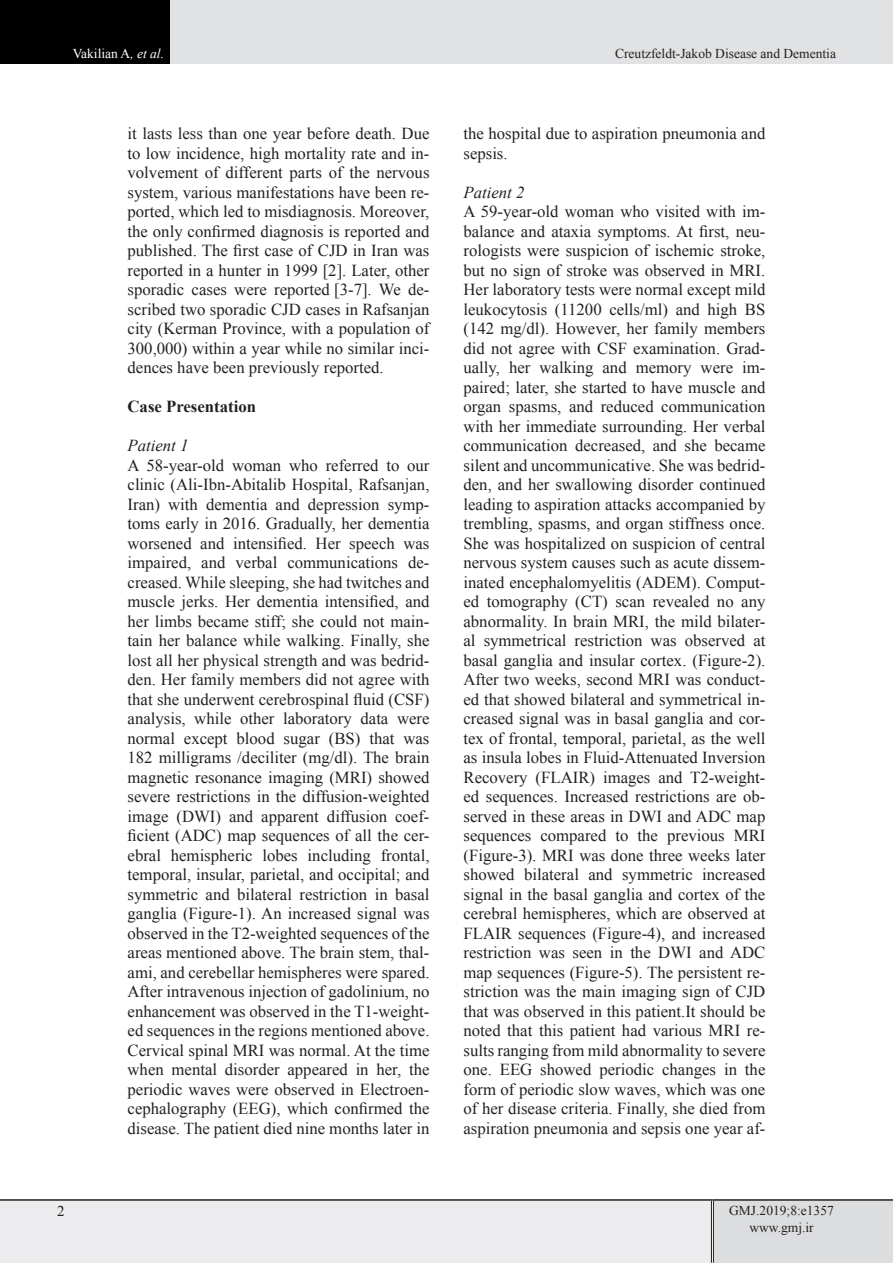
<style>
.page{position:relative;width:893px;height:1263px;background:#fff}
.page>*{position:absolute;margin:0;border:0;box-sizing:border-box;transform-origin:0 0}
.Comment_Text{font:16.8px/19.5px "Times New Roman";color:#231f20;text-align:justify}
.t1{font:700 16.8px "Times New Roman";color:#231f20}
.t2{font:italic 16.8px "Times New Roman";color:#231f20}
.t3{font:15px "Times New Roman";color:#231f20}
.lllllllllllllll{font:13.5px "Times New Roman";color:#231f20}
.t4{font:13.5px "Times New Roman";color:#fff}
.s1{font-style:italic}
</style>
<div class="page">
<div style="left:0;top:0;width:170px;height:64px;background:#000"></div>
<div style="left:170px;top:0;width:723px;height:64px;background:#e1e2e4"></div>
<div style="left:0;top:1200px;width:712px;height:63px;background:#ececee"></div>
<div style="left:712px;top:1200px;width:181px;height:63px;background:#dcdddf"></div>
<hr style="left:711px;top:1201px;width:3px;height:62px;background:#fff">
<hr style="left:711px;top:1201px;width:1px;height:62px;background:#231f20">
<hr style="left:713px;top:1201px;width:1px;height:62px;background:#231f20">
<hr style="left:0;top:1199px;width:712px;height:2px;background:#231f20">
<hr style="left:712px;top:1199px;width:181px;height:2px;background:#231f20">
<p class="t4" style="left:73px;top:44px;width:93px">Vakilian A<span class="s1">, et al.</span></p>
<p class="lllllllllllllll" style="left:615px;top:44px;width:222px">Creutzfeldt-Jakob Disease and Dementia</p>
<p class="Comment_Text" style="left:128px;top:123px;width:303px">it lasts less than one year before death. Due to low incidence, high mortality rate and in&shy;volvement of different parts of the nervous system, various manifestations have been re&shy;ported, which led to misdiagnosis. Moreover, the only confirmed diagnosis is reported and published. The first case of CJD in Iran was reported in a hunter in 1999 [2]. Later, other sporadic cases were reported [3-7]. We de&shy;scribed two sporadic CJD cases in Rafsanjan city (Kerman Province, with a population of 300,000) within a year while no similar inci&shy;dences have been previously reported.</p>
<p class="t1" style="left:128px;top:394px;width:130px">Case Presentation</p>
<p class="t2" style="left:128px;top:434px;width:62px">Patient 1</p>
<p class="Comment_Text" style="left:128px;top:455px;width:303px">A 58-year-old woman who referred to our clinic (Ali-Ibn-Abitalib Hospital, Rafsanjan, Iran) with dementia and depression symp&shy;toms early in 2016. Gradually, her dementia worsened and intensified. Her speech was impaired, and verbal communications de&shy;creased. While sleeping, she had twitches and muscle jerks. Her dementia intensified, and her limbs became stiff; she could not main&shy;tain her balance while walking. Finally, she lost all her physical strength and was bedrid&shy;den. Her family members did not agree with that she underwent cerebrospinal fluid (CSF) analysis, while other laboratory data were normal except blood sugar (BS) that was 182 milligrams /deciliter (mg/dl). The brain magnetic resonance imaging (MRI) showed severe restrictions in the diffusion-weighted image (DWI) and apparent diffusion coef&shy;ficient (ADC) map sequences of all the cer&shy;ebral hemispheric lobes including frontal, temporal, insular, parietal, and occipital; and symmetric and bilateral restriction in basal ganglia (Figure-1). An increased signal was observed in the T2-weighted sequences of the areas mentioned above. The brain stem, thal&shy;ami, and cerebellar hemispheres were spared.<br>After intravenous injection of gadolinium, no enhancement was observed in the T1-weight&shy;ed sequences in the regions mentioned above.<br>Cervical spinal MRI was normal. At the time when mental disorder appeared in her, the periodic waves were observed in Electroen&shy;cephalography (EEG), which confirmed the disease. The patient died nine months later in</p>
<p class="Comment_Text" style="left:463px;top:123px;width:303px">the hospital due to aspiration pneumonia and sepsis.</p>
<p class="t2" style="left:463px;top:180px;width:62px">Patient 2</p>
<p class="Comment_Text" style="left:463px;top:201px;width:303px">A 59-year-old woman who visited with im&shy;balance and ataxia symptoms. At first, neu&shy;rologists were suspicion of ischemic stroke, but no sign of stroke was observed in MRI.<br>Her laboratory tests were normal except mild leukocytosis (11200 cells/ml) and high BS (142 mg/dl). However, her family members did not agree with CSF examination. Grad&shy;ually, her walking and memory were im&shy;paired; later, she started to have muscle and organ spasms, and reduced communication with her immediate surrounding. Her verbal communication decreased, and she became silent and uncommunicative. She was bedrid&shy;den, and her swallowing disorder continued leading to aspiration attacks accompanied by trembling, spasms, and organ stiffness once.<br>She was hospitalized on suspicion of central nervous system causes such as acute dissem&shy;inated encephalomyelitis (ADEM). Comput&shy;ed tomography (CT) scan revealed no any abnormality. In brain MRI, the mild bilater&shy;al symmetrical restriction was observed at basal ganglia and insular cortex. (Figure-2).<br>After two weeks, second MRI was conduct&shy;ed that showed bilateral and symmetrical in&shy;creased signal was in basal ganglia and cor&shy;tex of frontal, temporal, parietal, as the well as insula lobes in Fluid-Attenuated Inversion Recovery (FLAIR) images and T2-weight&shy;ed sequences. Increased restrictions are ob&shy;served in these areas in DWI and ADC map sequences compared to the previous MRI (Figure-3). MRI was done three weeks later showed bilateral and symmetric increased signal in the basal ganglia and cortex of the cerebral hemispheres, which are observed at FLAIR sequences (Figure-4), and increased restriction was seen in the DWI and ADC map sequences (Figure-5). The persistent re&shy;striction was the main imaging sign of CJD that was observed in this patient.It should be noted that this patient had various MRI re&shy;sults ranging from mild abnormality to severe one. EEG showed periodic changes in the form of periodic slow waves, which was one of her disease criteria. Finally, she died from aspiration pneumonia and sepsis one year af-</p>
<p class="t3" style="left:57px;top:1201px;width:9px">2</p>
<p class="lllllllllllllll" style="left:729px;top:1201px;width:106px">GMJ.2019;8:e1357</p>
<p class="lllllllllllllll" style="left:749px;top:1217px;width:66px">www.gmj.ir</p>
</div>
